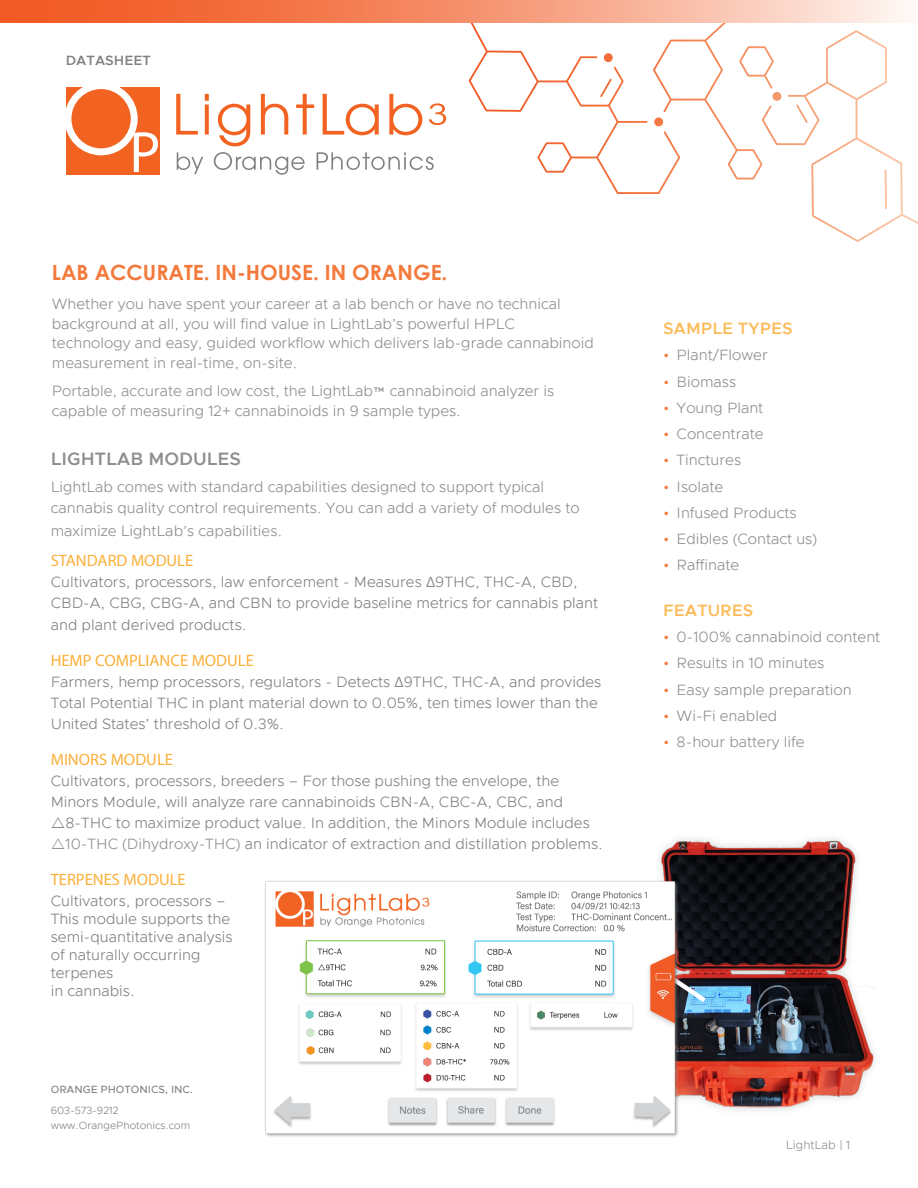
<style>
.page{position:relative;width:918px;height:1188px;background:#fff}
.page>*{position:absolute;margin:0;border:0;box-sizing:border-box;transform-origin:0 0}
.Body_Copy_-_Header{font:700 21px "Century Gothic";color:#f47a3c}
.Body_Copy_-_Header-2{font:600 18px "Metropolis";color:#8e8e8e}
.t1{font:16.5px "Myriad Pro";color:#fbb03a}
.Sidebar_-_Header_LL{font:600 16.5px "Metropolis";color:#fcbb5a}
.Body_Copy{font:300 15px/19.5px "Metropolis";color:#8e8e8e}
.t2{font:300 15px/21.3px "Metropolis";color:#7f8180}
.Eyebrow{font:600 13.5px "Metropolis";color:#7f8180}
.t3{font:300 12px "Metropolis";color:#8e8e8e}
.Footer_Body{font:300 10.5px/15px "Metropolis";color:#7f8180}
.Footer_Header{font:500 10.5px "Metropolis";color:#7f8180}
.s1{font-family:"Myriad Pro";font-weight:400;color:#8e8e8e}
.s2{color:#8e8e8e}
.s3{color:#f47a3c}
</style>
<div class="page">
<svg style="left:469px;top:23px;width:449px;height:219px"></svg>
<svg style="left:0;top:0;width:908px;height:23px;background:#f69674"></svg>
<svg style="left:177px;top:152px;width:26px;height:22px"></svg>
<svg style="left:214px;top:152px;width:91px;height:23px"></svg>
<svg style="left:317px;top:152px;width:117px;height:18px"></svg>
<div style="left:66px;top:87px;width:94px;height:87px;background:#f26221"></div>
<svg style="left:66px;top:87px;width:92px;height:85px"></svg>
<svg style="left:176px;top:94px;width:22px;height:41px"></svg>
<svg style="left:205px;top:94px;width:4px;height:7px"></svg>
<svg style="left:205px;top:104px;width:4px;height:31px"></svg>
<svg style="left:218px;top:104px;width:32px;height:42px"></svg>
<svg style="left:261px;top:94px;width:27px;height:41px"></svg>
<svg style="left:296px;top:94px;width:18px;height:41px"></svg>
<svg style="left:323px;top:94px;width:56px;height:41px"></svg>
<svg style="left:389px;top:94px;width:33px;height:41px"></svg>
<svg style="left:429px;top:103px;width:17px;height:22px"></svg>
<img style="left:659px;top:838px;width:216px;height:271px">
<svg style="left:696px;top:966px;width:15px;height:48px"></svg>
<img style="left:265px;top:870px;width:431px;height:267px">
<p class="Eyebrow" style="left:66px;top:52px;width:87px">DATASHEET</p>
<p class="Body_Copy_-_Header" style="left:52px;top:257px;width:397px">LAB ACCURATE. IN-HOUSE. IN ORANGE.</p>
<p class="Body_Copy" style="left:52px;top:295px;width:544px">Whether you have spent your career at a lab bench or have no technical background at all, you will find value in LightLab’s powerful HPLC technology and easy, guided workflow which delivers lab-grade cannabinoid measurement in real-time, on-site.</p>
<p class="Body_Copy" style="left:52px;top:381px;width:504px">Portable, accurate and low cost, the LightLab™ cannabinoid analyzer is capable of measuring 12+ cannabinoids in 9 sample types.</p>
<p class="Body_Copy_-_Header-2" style="left:51px;top:447px;width:192px">LIGHTLAB MODULES</p>
<p class="Body_Copy" style="left:51px;top:477px;width:530px;line-height:21px">LightLab comes with standard capabilities designed to support typical cannabis quality control requirements. You can add a variety of modules to</p>
<p class="Body_Copy" style="left:51px;top:521px;width:233px">maximize LightLab’s capabilities.</p>
<p class="t1" style="left:51px;top:551px;width:144px">STANDARD MODULE</p>
<p class="t2" style="left:51px;top:571px;width:549px">Cultivators, processors, law enforcement - Measures <span class="s1">Δ</span>9THC, THC-A, CBD,<br>CBD-A, CBG, CBG-A, and CBN to provide baseline metrics for cannabis plant and plant derived products.</p>
<p class="t1" style="left:51px;top:650px;width:205px">HEMP COMPLIANCE MODULE</p>
<p class="t2" style="left:51px;top:671px;width:552px">Farmers, hemp processors, regulators - Detects <span class="s1">Δ</span>9THC, THC-A, and provides<br>Total Potential THC in plant material down to 0.05%, ten times lower than the<br>United States’ threshold of 0.3%.</p>
<p class="t1" style="left:51px;top:749px;width:124px">MINORS MODULE</p>
<p class="t2" style="left:51px;top:770px;width:510px">Cultivators, processors, breeders – For those pushing the envelope, the</p>
<p class="t2" style="left:51px;top:791px;width:514px">Minors Module, will analyze rare cannabinoids CBN-A, CBC-A, CBC, and</p>
<p class="t2" style="left:65px;top:812px;width:526px">8-THC to maximize product value. In addition, the Minors Module includes</p>
<p class="t2" style="left:65px;top:834px;width:539px"><span class="s2">10-THC (Dihydroxy-THC)</span> an indicator of extraction and distillation problems.</p>
<p class="t1" style="left:51px;top:870px;width:136px">TERPENES MODULE</p>
<p class="t2" style="left:51px;top:891px;width:177px">Cultivators, processors –</p>
<p class="t2" style="left:51px;top:909px;width:181px">This module supports the</p>
<p class="t2" style="left:51px;top:928px;width:184px;line-height:18px">semi-quantitative analysis of naturally occurring terpenes</p>
<p class="t2" style="left:51px;top:981px;width:86px">in cannabis.</p>
<p class="Footer_Header" style="left:51px;top:1082px;width:144px">ORANGE PHOTONICS, INC.</p>
<p class="Footer_Body" style="left:51px;top:1103px;width:141px">603-573-9212 www.OrangePhotonics.com</p>
<p class="Sidebar_-_Header_LL" style="left:663px;top:318px;width:131px">SAMPLE TYPES</p>
<p class="Body_Copy" style="left:663px;top:345px;width:106px"><span class="s3">•</span> Plant/Flower</p>
<p class="Body_Copy" style="left:663px;top:372px;width:75px"><span class="s3">•</span> Biomass</p>
<p class="Body_Copy" style="left:663px;top:398px;width:102px"><span class="s3">•</span> Young Plant</p>
<p class="Body_Copy" style="left:663px;top:424px;width:102px"><span class="s3">•</span> Concentrate</p>
<p class="Body_Copy" style="left:663px;top:450px;width:80px"><span class="s3">•</span> Tinctures</p>
<p class="Body_Copy" style="left:663px;top:477px;width:62px"><span class="s3">•</span> Isolate</p>
<p class="Body_Copy" style="left:663px;top:503px;width:135px"><span class="s3">•</span> Infused Products</p>
<p class="Body_Copy" style="left:663px;top:529px;width:156px"><span class="s3">•</span> Edibles (Contact us)</p>
<p class="Body_Copy" style="left:663px;top:555px;width:78px"><span class="s3">•</span> Raffinate</p>
<p class="Sidebar_-_Header_LL" style="left:663px;top:600px;width:92px">FEATURES</p>
<p class="Body_Copy" style="left:663px;top:627px;width:219px"><span class="s3">•</span> 0-100% cannabinoid content</p>
<p class="Body_Copy" style="left:663px;top:653px;width:163px"><span class="s3">•</span> Results in 10 minutes</p>
<p class="Body_Copy" style="left:663px;top:680px;width:190px"><span class="s3">•</span> Easy sample preparation</p>
<p class="Body_Copy" style="left:663px;top:706px;width:116px"><span class="s3">•</span> Wi-Fi enabled</p>
<p class="Body_Copy" style="left:663px;top:732px;width:143px"><span class="s3">•</span> 8-hour battery life</p>
<p class="t3" style="left:786px;top:1137px;width:66px">LightLab | 1</p>
</div>
